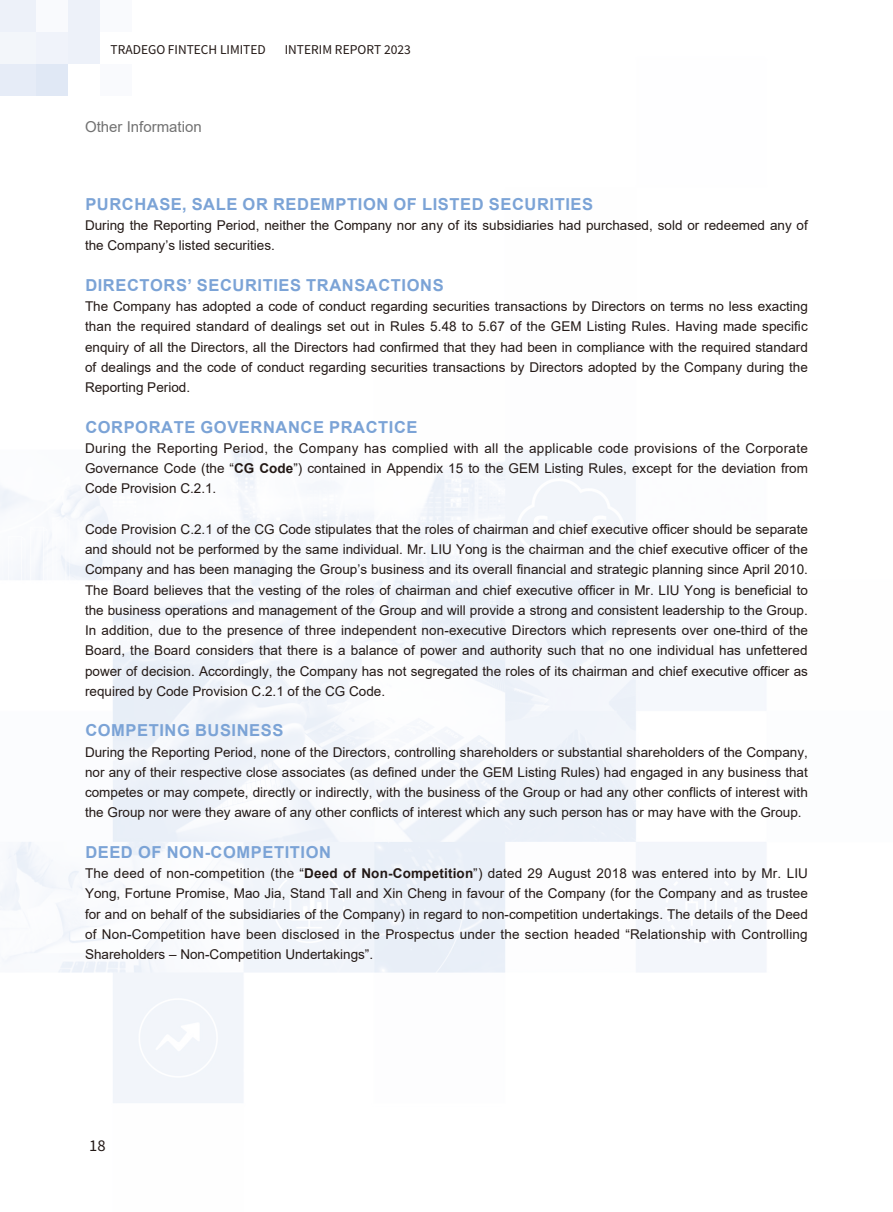
<style>
.page{position:relative;width:893px;height:1212px;background:#fff}
.page>*{position:absolute;margin:0;border:0;box-sizing:border-box;transform-origin:0 0}
.t1{font:700 16.5px "Arial";letter-spacing:.035em;color:#7ba3d6}
.t2{font:16.5px "Source Sans Pro";color:#231916}
.t3{font:15px "Arial";color:#727272}
.t4{font:13.5px/20.2px "Arial";color:#231916;text-align:justify}
.t5{font:13.5px "Source Sans Pro";color:#231916}
.s1{font-weight:700}
</style>
<div class="page">
<p class="t5" style="left:111px;top:41px;width:157px">TRADEGO FINTECH LIMITED</p>
<p class="t5" style="left:285px;top:41px;width:128px">INTERIM REPORT 2023</p>
<p class="t3" style="left:85px;top:116px;width:118px">Other Information</p>
<p class="t1" style="left:85px;top:192px;width:509px">PURCHASE, SALE OR REDEMPTION OF LISTED SECURITIES</p>
<p class="t4" style="left:85px;top:215px;width:724px">During the Reporting Period, neither the Company nor any of its subsidiaries had purchased, sold or redeemed any of the Company’s listed securities.</p>
<p class="t1" style="left:85px;top:273px;width:360px">DIRECTORS’ SECURITIES TRANSACTIONS</p>
<p class="t4" style="left:85px;top:296px;width:724px">The Company has adopted a code of conduct regarding securities transactions by Directors on terms no less exacting than the required standard of dealings set out in Rules 5.48 to 5.67 of the GEM Listing Rules. Having made specific enquiry of all the Directors, all the Directors had confirmed that they had been in compliance with the required standard of dealings and the code of conduct regarding securities transactions by Directors adopted by the Company during the Reporting Period.</p>
<p class="t1" style="left:85px;top:415px;width:334px">CORPORATE GOVERNANCE PRACTICE</p>
<p class="t4" style="left:85px;top:438px;width:724px">During the Reporting Period, the Company has complied with all the applicable code provisions of the Corporate Governance Code (the “<span class="s1">CG Code</span>”) contained in Appendix 15 to the GEM Listing Rules, except for the deviation from Code Provision C.2.1.</p>
<p class="t4" style="left:85px;top:519px;width:725px">Code Provision C.2.1 of the CG Code stipulates that the roles of chairman and chief executive officer should be separate and should not be performed by the same individual. Mr. LIU Yong is the chairman and the chief executive officer of the Company and has been managing the Group’s business and its overall financial and strategic planning since April 2010.<br>The Board believes that the vesting of the roles of chairman and chief executive officer in Mr. LIU Yong is beneficial to the business operations and management of the Group and will provide a strong and consistent leadership to the Group.<br>In addition, due to the presence of three independent non-executive Directors which represents over one-third of the Board, the Board considers that there is a balance of power and authority such that no one individual has unfettered power of decision. Accordingly, the Company has not segregated the roles of its chairman and chief executive officer as required by Code Provision C.2.1 of the CG Code.</p>
<p class="t1" style="left:85px;top:719px;width:200px">COMPETING BUSINESS</p>
<p class="t4" style="left:85px;top:742px;width:724px">During the Reporting Period, none of the Directors, controlling shareholders or substantial shareholders of the Company, nor any of their respective close associates (as defined under the GEM Listing Rules) had engaged in any business that competes or may compete, directly or indirectly, with the business of the Group or had any other conflicts of interest with the Group nor were they aware of any other conflicts of interest which any such person has or may have with the Group.</p>
<p class="t1" style="left:85px;top:840px;width:247px">DEED OF NON-COMPETITION</p>
<p class="t4" style="left:85px;top:863px;width:724px">The deed of non-competition (the “<span class="s1">Deed of Non-Competition</span>”) dated 29 August 2018 was entered into by Mr. LIU Yong, Fortune Promise, Mao Jia, Stand Tall and Xin Cheng in favour of the Company (for the Company and as trustee for and on behalf of the subsidiaries of the Company) in regard to non-competition undertakings. The details of the Deed of Non-Competition have been disclosed in the Prospectus under the section headed “Relationship with Controlling Shareholders – Non-Competition Undertakings”.</p>
<p class="t2" style="left:89px;top:1135px;width:18px">18</p>
</div>
